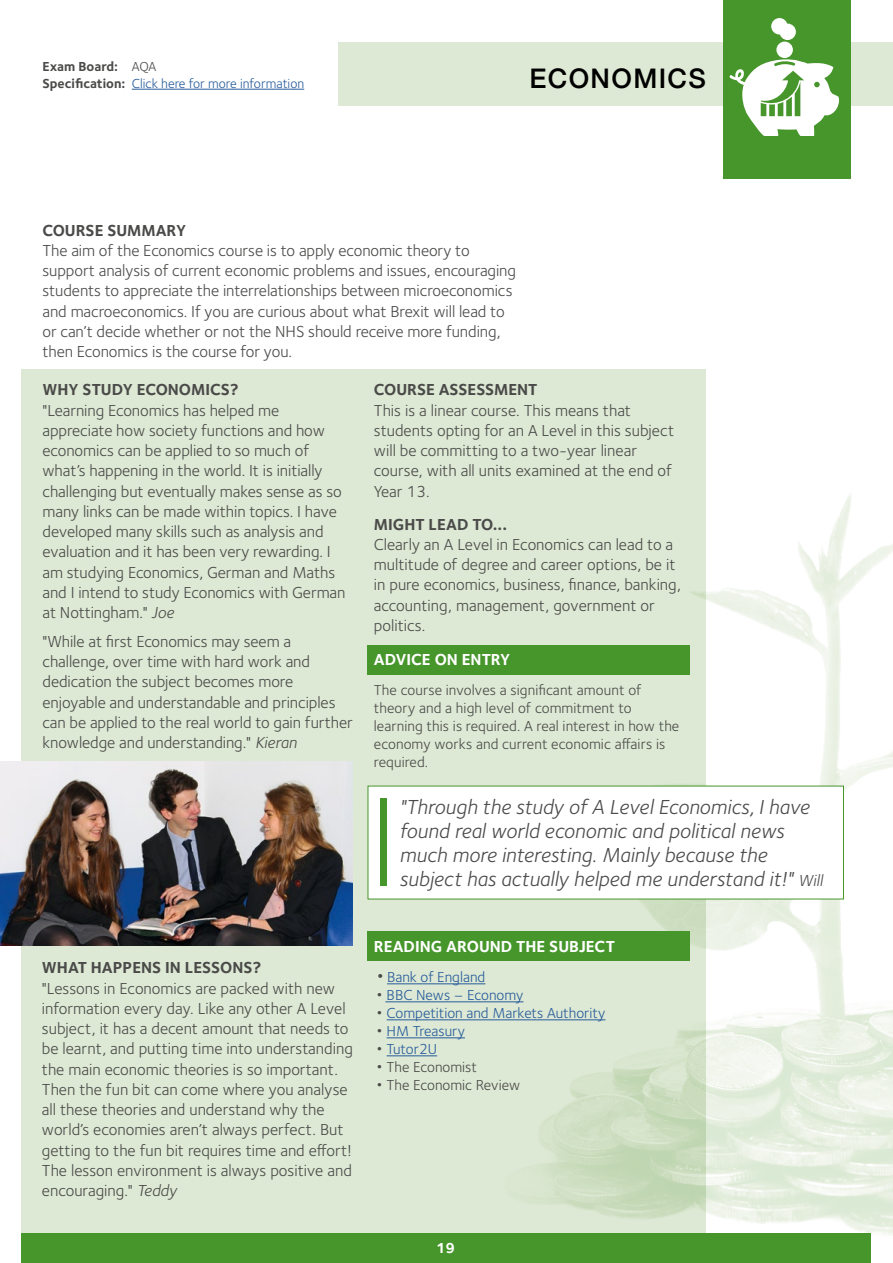
<style>
.page{position:relative;width:893px;height:1263px;background:#fff}
.page>*{position:absolute;margin:0;border:0;box-sizing:border-box;transform-origin:0 0}
.t1{font:500 27px "Helvetica Neue";letter-spacing:.05em;color:#000}
.t2{font:italic 21px/24px "Foundry Sterling OT3";color:#4a4a49}
.t3{font:16.5px/20.2px "Foundry Sterling OT3";letter-spacing:-.005em;color:#4a4a49}
.t4{font:700 16.5px "Foundry Sterling OT3";color:#4a4a49}
.t5{font:700 16.5px "Foundry Sterling OT3";color:#fff}
.t6{font:15px/18px "Foundry Sterling OT3";letter-spacing:.005em;color:#4a4a49}
.t7{font:15px "Foundry Sterling OT3";color:#275b9b}
.t8{font:700 15px "Foundry Sterling OT3";color:#fff}
.t9{font:13.5px/16.5px "Foundry Sterling OT3";color:#275b9b}
.s1{font-weight:700;color:#4a4a49}
.s2{color:#4a4a49}
.s3{font-style:italic}
.s4{font-size:16.5px}
.s5{font-size:24px;color:#4a4a49}
.s6{font-size:21px;color:#4a4a49}
.s7{font-size:21px}
</style>
<div class="page">
<div style="left:21px;top:370px;width:685px;height:893px;background:#dde9d4"></div>
<img style="left:481px;top:495px;width:412px;height:768px">
<div style="left:339px;top:43px;width:554px;height:63px;background:#dde9d4"></div>
<div style="left:723px;top:0;width:127px;height:179px;background:#46962b"></div>
<hr style="left:132px;top:89px;width:172px;height:1px;background:#275b9b">
<div style="left:21px;top:1233px;width:849px;height:30px;background:#46962b"></div>
<img style="left:0;top:761px;width:353px;height:185px">
<div style="left:368px;top:645px;width:322px;height:29px;background:#46962b"></div>
<div style="left:368px;top:931px;width:322px;height:30px;background:#46962b"></div>
<div style="left:368px;top:786px;width:476px;height:113px;background:#fff"></div>
<div style="left:380px;top:798px;width:7px;height:88px;background:#46962b"></div>
<hr style="left:387px;top:983px;width:98px;height:1px;background:#275b9b">
<hr style="left:385px;top:1001px;width:138px;height:1px;background:#275b9b">
<hr style="left:387px;top:1019px;width:218px;height:1px;background:#275b9b">
<hr style="left:387px;top:1037px;width:78px;height:1px;background:#275b9b">
<hr style="left:387px;top:1055px;width:50px;height:1px;background:#275b9b">
<svg style="left:729px;top:59px;width:110px;height:77px"></svg>
<div style="left:771px;top:18px;width:17px;height:17px;background:#fff;border-radius:50%"></div>
<div style="left:779px;top:24px;width:17px;height:16px;background:#fff;border-radius:50%"></div>
<div style="left:776px;top:42px;width:17px;height:16px;background:#fff;border-radius:50%"></div>
<p class="t9" style="left:43px;top:58px;width:263px"><span class="s1">Exam Board:</span> <span class="s2">AQA<br></span><span class="s1">Specification:</span> Click here for more information</p>
<h1 class="t1" style="left:529px;top:57px;width:178px">ECONOMICS</h1>
<p class="t4" style="left:43px;top:217px;width:145px">COURSE SUMMARY</p>
<p class="t3" style="left:43px;top:239px;width:475px">The aim of the Economics course is to apply economic theory to support analysis of current economic problems and issues, encouraging students to appreciate the interrelationships between microeconomics and macroeconomics. If you are curious about what Brexit will lead to or can’t decide whether or not the NHS should receive more funding, then Economics is the course for you.</p>
<p class="t4" style="left:43px;top:377px;width:198px">WHY STUDY ECONOMICS?</p>
<p class="t3" style="left:43px;top:399px;width:304px">"Learning Economics has helped me appreciate how society functions and how economics can be applied to so much of what’s happening in the world. It is initially challenging but eventually makes sense as so many links can be made within topics. I have developed many skills such as analysis and evaluation and it has been very rewarding. I am studying Economics, German and Maths and I intend to study Economics with German at Nottingham." <span class="s3">Joe</span></p>
<p class="t3" style="left:43px;top:630px;width:312px">"While at first Economics may seem a challenge, over time with hard work and dedication the subject becomes more enjoyable and understandable and principles can be applied to the real world to gain further knowledge and understanding." <span class="s3">Kieran</span></p>
<p class="t4" style="left:374px;top:377px;width:165px">COURSE ASSESSMENT</p>
<p class="t3" style="left:374px;top:399px;width:302px">This is a linear course. This means that students opting for an A Level in this subject will be committing to a two-year linear course, with all units examined at the end of Year 13.</p>
<p class="t4" style="left:374px;top:511px;width:135px">MIGHT LEAD TO...</p>
<p class="t3" style="left:374px;top:533px;width:309px">Clearly an A Level in Economics can lead to a multitude of degree and career options, be it in pure economics, business, finance, banking, accounting, management, government or politics.</p>
<p class="t5" style="left:374px;top:646px;width:138px">ADVICE ON ENTRY</p>
<p class="t6" style="left:374px;top:680px;width:307px">The course involves a significant amount of theory and a high level of commitment to learning this is required. A real interest in how the economy works and current economic affairs is required.</p>
<p class="t4" style="left:42px;top:955px;width:221px">WHAT HAPPENS IN LESSONS?</p>
<p class="t3" style="left:42px;top:977px;width:312px">"Lessons in Economics are packed with new information every day. Like any other A Level subject, it has a decent amount that needs to be learnt, and putting time into understanding the main economic theories is so important.<br>Then the fun bit can come where you analyse all these theories and understand why the world’s economies aren’t always perfect. But getting to the fun bit requires time and effort!<br>The lesson environment is always positive and encouraging." <span class="s3">Teddy</span></p>
<p class="t2" style="left:400px;top:794px;width:425px">"Through the study of A Level Economics, I have found real world economic and political news much more interesting. Mainly because the subject has actually helped me understand it!" <span class="s4">Will</span></p>
<p class="t5" style="left:374px;top:933px;width:243px">READING AROUND THE SUBJECT</p>
<p class="t7" style="left:374px;top:966px;width:113px"><span class="s5">•</span>Bank of England</p>
<p class="t7" style="left:374px;top:984px;width:151px"><span class="s6">•</span>BBC News – Economy</p>
<p class="t7" style="left:374px;top:1002px;width:233px"><span class="s6">•</span>Competition and Markets Authority</p>
<p class="t7" style="left:374px;top:1020px;width:93px"><span class="s6">•</span>HM Treasury</p>
<p class="t7" style="left:374px;top:1038px;width:65px"><span class="s6">•</span>Tutor2U</p>
<p class="t6" style="left:374px;top:1057px;width:105px"><span class="s7">•</span>The Economist</p>
<p class="t6" style="left:374px;top:1075px;width:148px"><span class="s7">•</span>The Economic Review</p>
<p class="t8" style="left:436px;top:1236px;width:21px">19</p>
</div>
